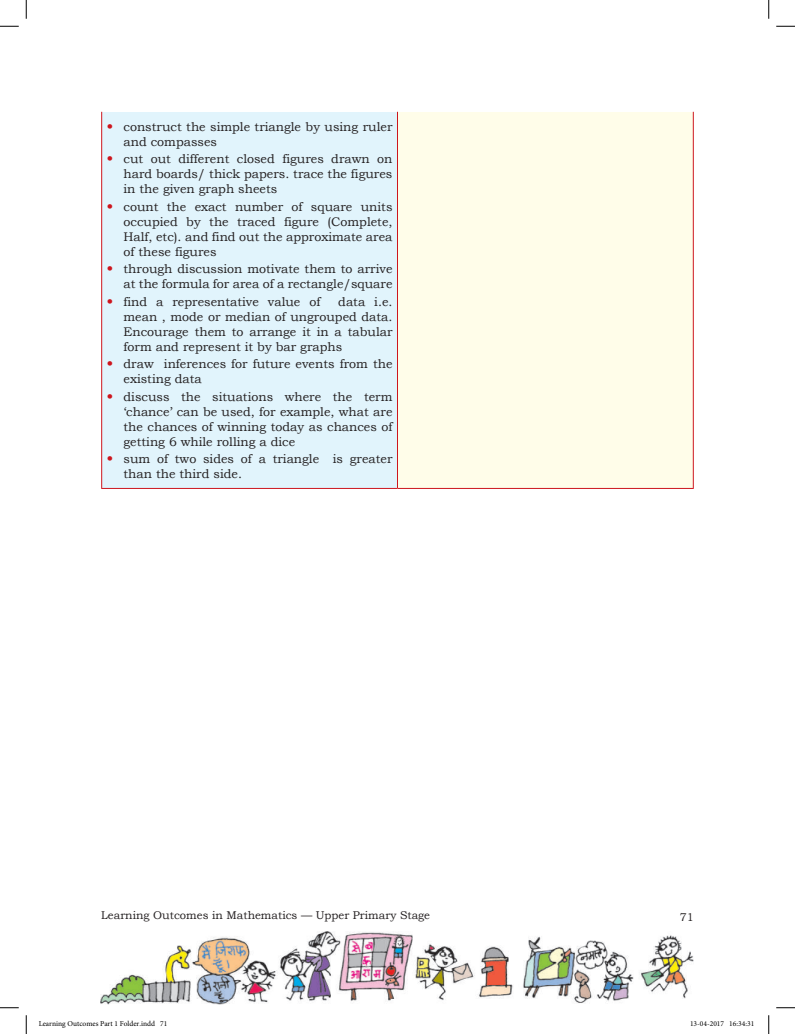
<style>
.page{position:relative;width:795px;height:1034px;background:#fff}
.page>*{position:absolute;margin:0;border:0;box-sizing:border-box;transform-origin:0 0}
.t1{font:12.5px/15px "Bookman Old Style";color:#231f20;text-align:justify}
.t2{font:11.25px "Bookman Old Style";color:#231f20}
.t3{font:7.5px "Minion Pro";color:#000}
.s1{font-weight:700;font-size:13.75px;color:#cd151d}
</style>
<div class="page">
<img style="left:101px;top:931px;width:593px;height:73px">
<div style="left:102px;top:112px;width:296px;height:376px;background:#e1f4fc"></div>
<div style="left:398px;top:112px;width:295px;height:376px;background:#fffde9"></div>
<hr style="left:101px;top:112px;width:1px;height:376px;background:#cd151d">
<hr style="left:397px;top:112px;width:1px;height:376px;background:#cd151d">
<hr style="left:693px;top:112px;width:1px;height:376px;background:#cd151d">
<hr style="left:101px;top:488px;width:297px;height:1px;background:#cd151d">
<hr style="left:398px;top:488px;width:296px;height:1px;background:#cd151d">
<svg style="left:0;top:25px;width:19px;height:2px"></svg>
<svg style="left:776px;top:25px;width:19px;height:2px"></svg>
<svg style="left:0;top:1007px;width:19px;height:1px"></svg>
<svg style="left:776px;top:1007px;width:19px;height:1px"></svg>
<svg style="left:25px;top:0;width:2px;height:19px"></svg>
<svg style="left:25px;top:1015px;width:2px;height:18px"></svg>
<svg style="left:768px;top:0;width:2px;height:19px"></svg>
<svg style="left:768px;top:1015px;width:2px;height:18px"></svg>
<p class="t1" style="left:124px;top:119px;width:270px;text-indent:-17px"><span class="s1">•</span> construct the simple triangle by using ruler and compasses</p>
<p class="t1" style="left:124px;top:151px;width:270px;text-indent:-17px"><span class="s1">•</span> cut out different closed figures drawn on hard boards/ thick papers. trace the figures in the given graph sheets</p>
<p class="t1" style="left:124px;top:199px;width:270px;text-indent:-17px"><span class="s1">•</span> count the exact number of square units occupied by the traced figure (Complete, Half, etc). and find out the approximate area of these figures</p>
<p class="t1" style="left:107px;top:261px;width:287px;text-align:right"><span class="s1">•</span> through discussion motivate them to arrive at the formula for area of a rectangle/square</p>
<p class="t1" style="left:107px;top:294px;width:215px"><span class="s1">•</span> find a representative value of</p>
<p class="t1" style="left:124px;top:294px;width:270px;text-indent:215px">data i.e. mean , mode or median of ungrouped data.<br>Encourage them to arrange it in a tabular form and represent it by bar graphs</p>
<p class="t1" style="left:124px;top:356px;width:270px;text-indent:-17px"><span class="s1">•</span> draw inferences for future events from the existing data</p>
<p class="t1" style="left:124px;top:389px;width:270px;text-indent:-17px"><span class="s1">•</span> discuss the situations where the term ‘chance’ can be used, for example, what are the chances of winning today as chances of getting 6 while rolling a dice</p>
<p class="t1" style="left:124px;top:451px;width:270px;text-indent:-17px"><span class="s1">•</span> sum of two sides of a triangle is greater than the third side.</p>
<p class="t2" style="left:101px;top:907px;width:330px">Learning Outcomes in Mathematics — Upper Primary Stage</p>
<p class="t2" style="left:680px;top:909px;width:15px">71</p>
<p class="t3" style="left:39px;top:1019px;width:130px">Learning Outcomes Part 1 Folder.indd 71</p>
<p class="t3" style="left:690px;top:1019px;width:66px">13-04-2017 16:34:31</p>
</div>
